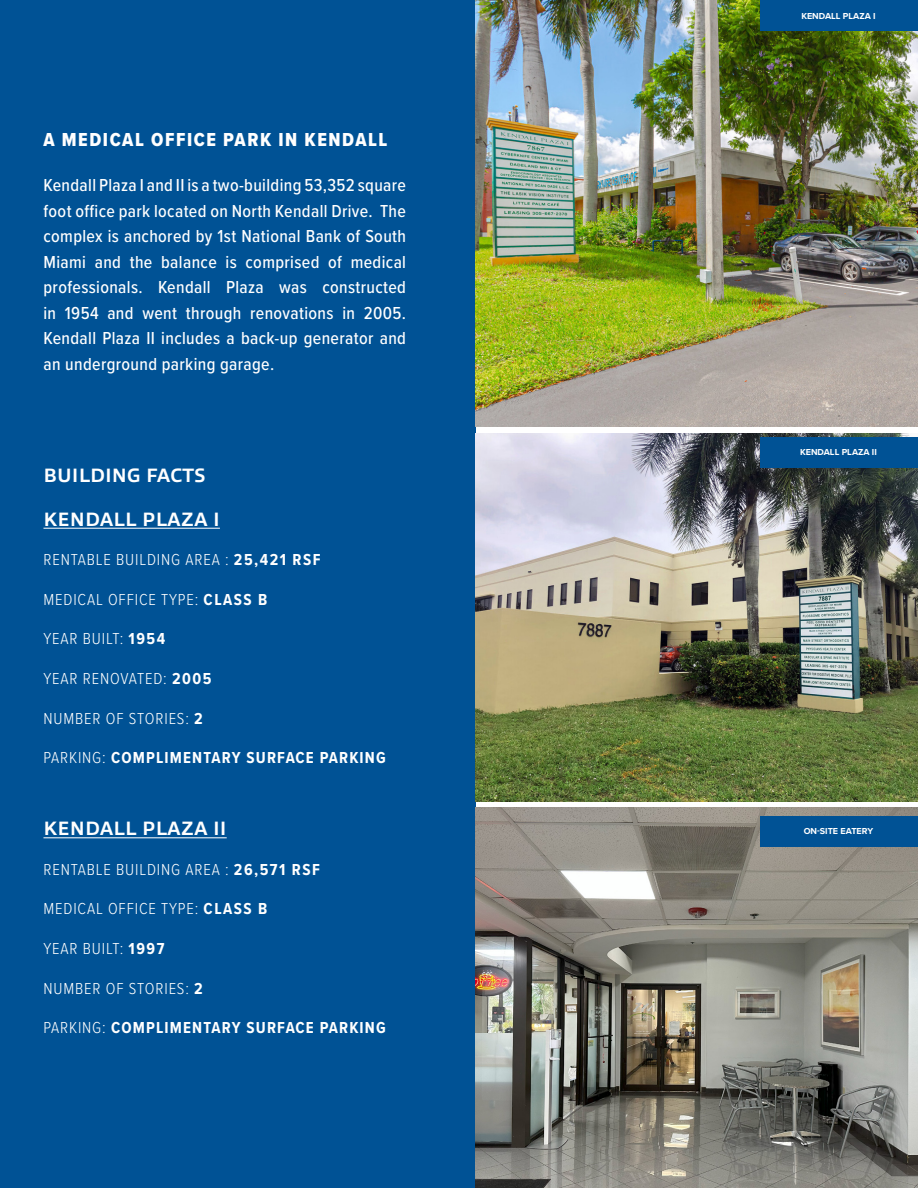
<style>
.page{position:relative;width:918px;height:1188px;background:#fff}
.page>*{position:absolute;margin:0;border:0;box-sizing:border-box;transform-origin:0 0}
.t1{font:700 19.5px "Allumi Std";color:#fff}
.t2{font:19.5px "Proxima Nova Cond Extrabld";letter-spacing:.08em;color:#fff}
.t3{font:500 18px/25.5px "Proxima Nova Cond";letter-spacing:.02em;color:#fff;text-align:justify}
.t4{font:300 16.5px "Proxima Nova Cond";letter-spacing:.05em;color:#fff}
.t5{font:700 16.5px "Proxima Nova Cond";letter-spacing:.07em;color:#fff}
.t6{font:700 9px "Proxima Nova";color:#fff}
.s1{font-weight:700}
.s2{font-weight:300}
</style>
<div class="page">
<div style="left:0;top:0;width:475px;height:1188px;background:#005295"></div>
<hr style="left:44px;top:528px;width:176px;height:1px;background:#fff">
<hr style="left:44px;top:837px;width:183px;height:1px;background:#fff">
<img style="left:475px;top:0;width:443px;height:427px">
<img style="left:475px;top:434px;width:443px;height:367px">
<div style="left:761px;top:437px;width:157px;height:30px;background:#005295"></div>
<div style="left:761px;top:0;width:157px;height:30px;background:#005295"></div>
<img style="left:475px;top:808px;width:443px;height:380px">
<div style="left:761px;top:816px;width:157px;height:31px;background:#005295"></div>
<p class="t2" style="left:44px;top:125px;width:345px">A MEDICAL OFFICE PARK IN KENDALL</p>
<p class="t3" style="left:44px;top:172px;width:364px">Kendall Plaza I and II is a two-building 53,352 square foot office park located on North Kendall Drive. The complex is anchored by 1st National Bank of South Miami and the balance is comprised of medical professionals. Kendall Plaza was constructed in 1954 and went through renovations in 2005.<br>Kendall Plaza II includes a back-up generator and an underground parking garage.</p>
<p class="t1" style="left:44px;top:464px;width:164px">BUILDING FACTS</p>
<p class="t1" style="left:44px;top:508px;width:178px">KENDALL PLAZA I</p>
<p class="t4" style="left:44px;top:548px;width:279px">RENTABLE BUILDING AREA : <span class="s1">25,421 RSF</span></p>
<p class="t4" style="left:44px;top:587px;width:225px">MEDICAL OFFICE TYPE: <span class="s1">CLASS B</span></p>
<p class="t4" style="left:44px;top:627px;width:123px">YEAR BUILT: <span class="s1">1954</span></p>
<p class="t4" style="left:44px;top:666px;width:170px">YEAR RENOVATED: <span class="s1">2005</span></p>
<p class="t4" style="left:44px;top:706px;width:161px">NUMBER OF STORIES: <span class="s1">2</span></p>
<p class="t5" style="left:44px;top:746px;width:344px"><span class="s2">PARKING:</span> COMPLIMENTARY SURFACE PARKING</p>
<p class="t1" style="left:44px;top:818px;width:185px">KENDALL PLAZA II</p>
<p class="t4" style="left:44px;top:857px;width:278px">RENTABLE BUILDING AREA : <span class="s1">26,571 RSF</span></p>
<p class="t4" style="left:44px;top:897px;width:225px">MEDICAL OFFICE TYPE: <span class="s1">CLASS B</span></p>
<p class="t4" style="left:44px;top:936px;width:122px">YEAR BUILT: <span class="s1">1997</span></p>
<p class="t4" style="left:44px;top:976px;width:161px">NUMBER OF STORIES: <span class="s1">2</span></p>
<p class="t5" style="left:44px;top:1016px;width:344px"><span class="s2">PARKING:</span> COMPLIMENTARY SURFACE PARKING</p>
<p class="t6" style="left:801px;top:9px;width:76px">KENDALL PLAZA I</p>
<p class="t6" style="left:800px;top:445px;width:78px">KENDALL PLAZA II</p>
<p class="t6" style="left:804px;top:825px;width:71px">ON-SITE EATERY</p>
</div>
